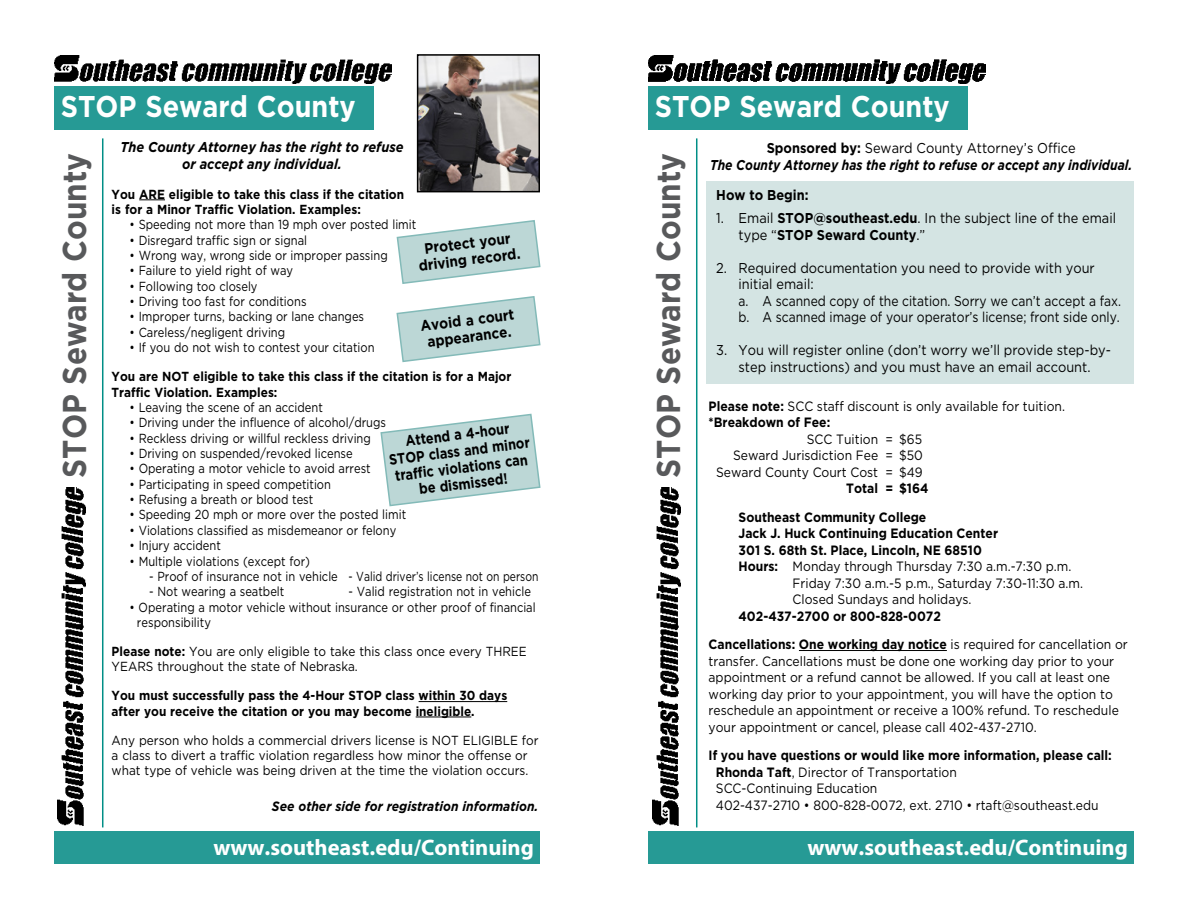
<style>
.page{position:relative;width:1188px;height:918px;background:#fff}
.page>*{position:absolute;margin:0;border:0;box-sizing:border-box;transform-origin:0 0}
.t1{font:700 33px "Gotham";color:#58595b;scale:.9 1}
.t2{font:700 30px "Gotham";color:#fff;scale:.9 1}
.t3{font:700 22.5px "Myriad Pro";color:#fff}
.t4{font:700 15px/16.5px "Gotham";color:#000;text-align:center;scale:.85 1}
.t5{font:700 15px/16.5px "Gotham";color:#000;text-align:center;scale:.9 1}
.t6{font:14.25px/16.5px "Gotham";color:#000;scale:.9 1}
.t7{font:italic 700 14.25px/16.5px "Gotham";color:#000;text-align:center;scale:.85 1}
.t8{font:italic 700 14.25px/16.5px "Gotham";color:#000;text-align:center;scale:.9 1}
.t9{font:700 14.25px "Gotham";color:#000;scale:.9 1}
.t10{font:13.5px/16.5px "Gotham";color:#000;scale:.9 1}
.t11{font:700 13.5px/28.5px "Gotham";color:#000;text-align:right;scale:.9 1}
.t12{font:italic 700 13.5px "Gotham";color:#000;scale:.9 1}
.t13{font:13.2px/15.3px "Gotham";color:#000;scale:.85 1}
.t14{font:13.2px/15.3px "Gotham";color:#000;scale:.9 1}
.t15{font:700 13.2px/15.3px "Gotham";color:#000;scale:.9 1}
.s1{font-weight:700}
.s2{font-style:normal}
.s3{font-weight:400;font-style:normal}
.s4{font-weight:400}
</style>
<div class="page">
<div style="left:706px;top:181px;width:428px;height:202px;background:#d4e4e3"></div>
<hr style="left:799px;top:650px;width:148px;height:1px;background:#000">
<img style="left:648px;top:56px;width:338px;height:28px">
<div style="left:648px;top:87px;width:320px;height:43px;background:#269a95"></div>
<div style="left:648px;top:832px;width:486px;height:32px;background:#269a95"></div>
<hr style="left:696px;top:138px;width:1px;height:689px;background:#008e86">
<img style="left:653px;top:488px;width:28px;height:337px">
<div style="left:54px;top:87px;width:320px;height:43px;background:#269a95"></div>
<svg style="left:139px;top:200px;width:26px;height:1px"></svg>
<hr style="left:419px;top:701px;width:88px;height:1px;background:#000">
<hr style="left:416px;top:717px;width:55px;height:1px;background:#000">
<svg style="left:416px;top:54px;width:124px;height:139px;background:#85807f"></svg>
<div style="left:54px;top:832px;width:486px;height:32px;background:#269a95"></div>
<img style="left:54px;top:56px;width:338px;height:28px">
<svg style="left:380px;top:413px;width:161px;height:94px"></svg>
<img style="left:57px;top:488px;width:28px;height:337px">
<hr style="left:102px;top:138px;width:1px;height:689px;background:#008e86">
<svg style="left:396px;top:220px;width:145px;height:64px"></svg>
<svg style="left:396px;top:296px;width:145px;height:67px"></svg>
<h2 class="t2" style="left:61px;top:87px;width:329px">STOP Seward County</h2>
<p class="t8" style="left:121px;top:139px;width:316px">The County Attorney has the right to refuse or accept any individual.</p>
<p class="t15" style="left:112px;top:186px;width:326px">You ARE eligible to take this class if the citation is for a Minor Traffic Violation. Examples:</p>
<p class="t13" style="left:130px;top:217px;width:339px">• Speeding not more than 19 mph over posted limit</p>
<p class="t13" style="left:130px;top:232px;width:210px">• Disregard traffic sign or signal</p>
<p class="t13" style="left:130px;top:247px;width:305px">• Wrong way, wrong side or improper passing</p>
<p class="t13" style="left:130px;top:263px;width:194px">• Failure to yield right of way</p>
<p class="t13" style="left:130px;top:278px;width:152px">• Following too closely</p>
<p class="t13" style="left:130px;top:294px;width:210px">• Driving too fast for conditions</p>
<p class="t13" style="left:130px;top:309px;width:277px">• Improper turns, backing or lane changes</p>
<p class="t13" style="left:130px;top:324px;width:185px">• Careless/negligent driving</p>
<p class="t13" style="left:130px;top:340px;width:290px">• If you do not wish to contest your citation</p>
<p class="t15" style="left:112px;top:369px;width:446px">You are NOT eligible to take this class if the citation is for a Major<br>Traffic Violation. Examples:</p>
<p class="t13" style="left:130px;top:399px;width:229px">• Leaving the scene of an accident</p>
<p class="t13" style="left:130px;top:415px;width:303px">• Driving under the influence of alcohol/drugs</p>
<p class="t13" style="left:130px;top:430px;width:285px">• Reckless driving or willful reckless driving</p>
<p class="t13" style="left:130px;top:445px;width:264px">• Driving on suspended/revoked license</p>
<p class="t13" style="left:130px;top:461px;width:285px">• Operating a motor vehicle to avoid arrest</p>
<p class="t13" style="left:130px;top:476px;width:238px">• Participating in speed competition</p>
<p class="t13" style="left:130px;top:492px;width:218px">• Refusing a breath or blood test</p>
<p class="t13" style="left:130px;top:507px;width:327px">• Speeding 20 mph or more over the posted limit</p>
<p class="t13" style="left:130px;top:522px;width:315px">• Violations classified as misdemeanor or felony</p>
<p class="t13" style="left:130px;top:538px;width:109px">• Injury accident</p>
<p class="t13" style="left:130px;top:553px;width:214px">• Multiple violations (except for)</p>
<p class="t13" style="left:149px;top:568px;width:460px">- Proof of insurance not in vehicle - Valid driver’s license not on person</p>
<p class="t13" style="left:149px;top:584px;width:161px">- Not wearing a seatbelt</p>
<p class="t13" style="left:349px;top:584px;width:216px">- Valid registration not in vehicle</p>
<p class="t13" style="left:137px;top:599px;width:471px;text-indent:-7px">• Operating a motor vehicle without insurance or other proof of financial responsibility</p>
<p class="t14" style="left:112px;top:643px;width:463px"><span class="s1">Please note:</span> You are only eligible to take this class once every THREE<br>YEARS throughout the state of Nebraska.</p>
<p class="t15" style="left:112px;top:688px;width:441px">You must successfully pass the 4-Hour STOP class within 30 days after you receive the citation or you may become ineligible.</p>
<p class="t14" style="left:112px;top:732px;width:476px">Any person who holds a commercial drivers license is NOT ELIGIBLE for a class to divert a traffic violation regardless how minor the offense or what type of vehicle was being driven at the time the violation occurs.</p>
<p class="t12" style="left:272px;top:797px;width:298px">See other side for registration information.</p>
<h3 class="t3" style="left:213px;top:833px;width:322px">www.southeast.edu/Continuing</h3>
<h1 class="t1" style="left:53px;top:478px;width:362px;rotate:-90deg">STOP Seward County</h1>
<p class="t5" style="left:416px;top:241px;width:115px;rotate:-7deg">Protect your driving record.</p>
<p class="t5" style="left:420px;top:318px;width:106px;rotate:-7deg">Avoid a court appearance.</p>
<p class="t4" style="left:386px;top:435px;width:168px;rotate:-7deg">Attend a 4-hour<br>STOP class and minor traffic violations can be dismissed!</p>
<h2 class="t2" style="left:655px;top:87px;width:329px">STOP Seward County</h2>
<h1 class="t1" style="left:647px;top:478px;width:362px;rotate:-90deg">STOP Seward County</h1>
<p class="t7" style="left:710px;top:140px;width:498px"><span class="s2">Sponsored by:</span> <span class="s3">Seward County Attorney’s Office<br></span>The County Attorney has the right to refuse or accept any individual.</p>
<p class="t9" style="left:716px;top:185px;width:104px">How to Begin:</p>
<p class="t6" style="left:739px;top:210px;width:421px;text-indent:-22px">1. Email <span class="s1">STOP@southeast.edu</span>. In the subject line of the email type “<span class="s1">STOP Seward County</span>.”</p>
<p class="t6" style="left:739px;top:259px;width:426px;text-indent:-22px">2. Required documentation you need to provide with your initial email:<br>a. A scanned copy of the citation. Sorry we can’t accept a fax. b. A scanned image of your operator’s license; front side only.</p>
<p class="t6" style="left:716px;top:342px;width:440px;text-align:center">3. You will register online (don’t worry we’ll provide step-by&shy;step instructions) and you must have an email account.</p>
<p class="t10" style="left:709px;top:397px;width:397px"><span class="s1">Please note:</span> SCC staff discount is only available for tuition. <span class="s1">*Breakdown of Fee:</span></p>
<p class="t10" style="left:716px;top:430px;width:231px;text-align:right">SCC Tuition = $65<br>Seward Jurisdiction Fee = $50<br>Seward County Court Cost = $49</p>
<p class="t11" style="left:739px;top:474px;width:212px">Total = $164<br>Southeast Community College</p>
<p class="t11" style="left:739px;top:519px;width:290px">Jack J. Huck Continuing Education Center</p>
<p class="t11" style="left:739px;top:536px;width:272px">301 S. 68th St. Place, Lincoln, NE 68510</p>
<p class="t10" style="left:739px;top:558px;width:371px"><span class="s1">Hours:</span> Monday through Thursday 7:30 a.m.-7:30 p.m.</p>
<p class="t10" style="left:793px;top:574px;width:324px">Friday 7:30 a.m.-5 p.m., Saturday 7:30-11:30 a.m.</p>
<p class="t10" style="left:793px;top:591px;width:200px">Closed Sundays and holidays.</p>
<p class="t11" style="left:709px;top:602px;width:467px;text-align:left;text-indent:30px">402-437-2700 or 800-828-0072<br>Cancellations: One working day notice <span class="s4">is required for cancellation or</span></p>
<p class="t10" style="left:709px;top:652px;width:457px">transfer. Cancellations must be done one working day prior to your appointment or a refund cannot be allowed. If you call at least one working day prior to your appointment, you will have the option to reschedule an appointment or receive a 100% refund. To reschedule your appointment or cancel, please call 402-437-2710.</p>
<p class="t10" style="left:716px;top:747px;width:442px;text-indent:-7px"><span class="s1">If you have questions or would like more information, please call:<br>Rhonda Taft</span>, Director of Transportation<br>SCC-Continuing Education<br>402-437-2710 • 800-828-0072, ext. 2710 • rtaft@southeast.edu</p>
<h3 class="t3" style="left:807px;top:833px;width:322px">www.southeast.edu/Continuing</h3>
</div>
